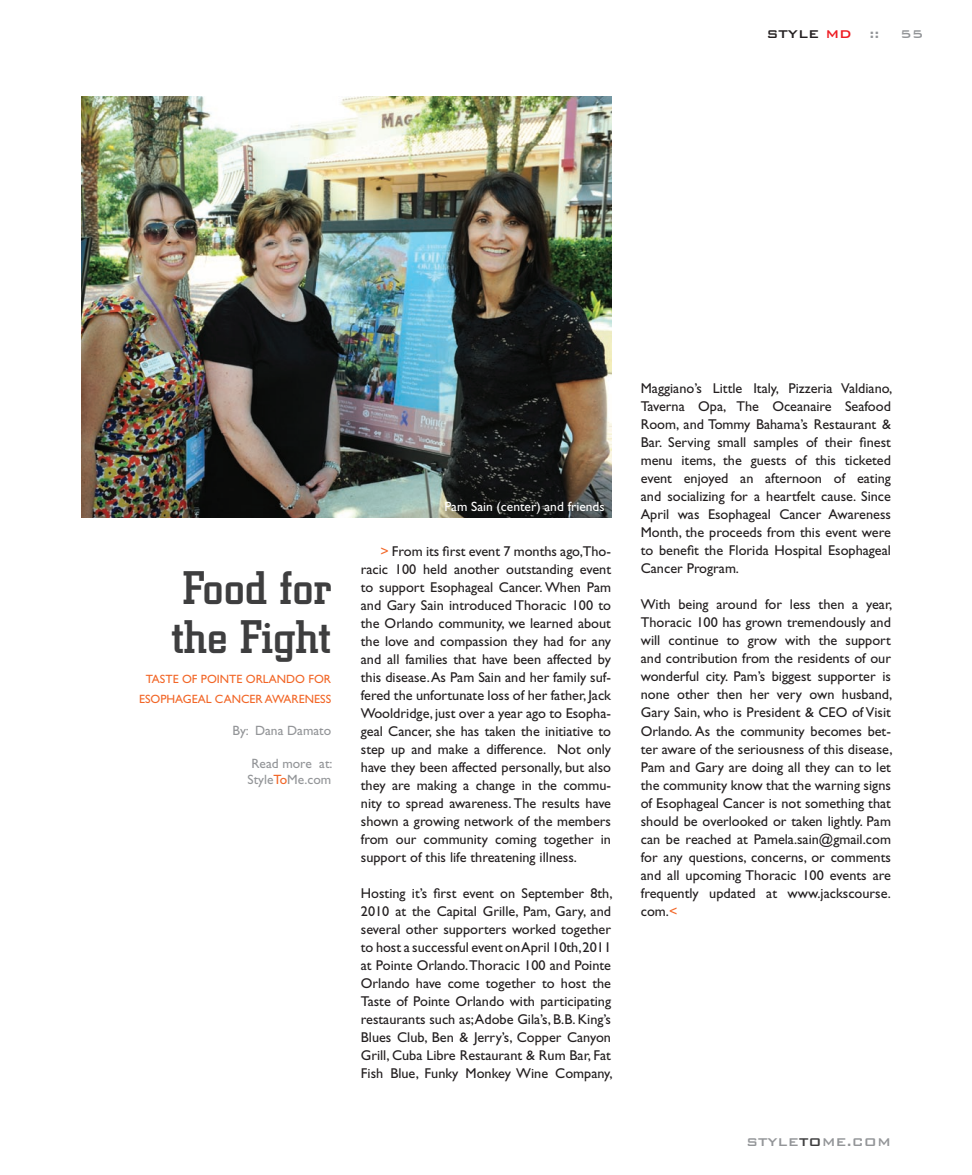
<style>
.page{position:relative;width:972px;height:1175px;background:#fff}
.page>*{position:absolute;margin:0;border:0;box-sizing:border-box;transform-origin:0 0}
.t1{font:500 46.5px "City";color:#3e3e3f}
.t2{font:500 15px "Bank Gothic";color:#939598}
.t3{font:500 15px "Bank Gothic";color:#231f20}
.t4{font:14.25px/18px "Gill Sans";color:#231f20;text-align:justify}
.t5{font:13.5px "Gill Sans";color:#939598}
.t6{font:13.5px "Gill Sans";color:#fff}
.t7{font:12px "Gill Sans";color:#f26627}
.s1{color:#ee1d23}
.s2{color:#939598}
.s3{color:#f26627}
.s4{color:#3e3e3f}
</style>
<div class="page">
<img style="left:81px;top:96px;width:530px;height:422px">
<p class="t3" style="left:766px;top:26px;width:158px">style <span class="s1">md</span> <span class="s2">:: 55</span></p>
<p class="t1" style="left:183px;top:562px;width:150px">Food for</p>
<p class="t1" style="left:171px;top:611px;width:161px">the Fight</p>
<p class="t7" style="left:146px;top:672px;width:14px">Taste</p>
<p class="t7" style="left:182px;top:672px;width:33px">of Pointe</p>
<p class="t7" style="left:246px;top:672px;width:19px">Orlan</p>
<p class="t7" style="left:286px;top:672px;width:31px">do for</p>
<p class="t7" style="left:139px;top:691px;width:15px">Esophageal</p>
<p class="t7" style="left:215px;top:691px;width:18px">Cancer</p>
<p class="t7" style="left:265px;top:691px;width:16px">Awareness</p>
<p class="t5" style="left:232px;top:722px;width:100px">By: Dana Damato</p>
<p class="t5" style="left:251px;top:755px;width:83px">Read more at:</p>
<p class="t5" style="left:248px;top:771px;width:85px">Style<span class="s3">To</span>Me.com</p>
<p class="t6" style="left:444px;top:499px;width:162px">Pam Sain (center) and friends</p>
<p class="t4" style="left:361px;top:542px;width:252px;text-indent:20px"><span class="s3">&gt;</span> From its first event 7 months ago,Tho&shy;racic 100 held another outstanding event to support Esophageal Cancer. When Pam and Gary Sain introduced Thoracic 100 to the Orlando community, we learned about the love and compassion they had for any and all families that have been affected by this disease. As Pam Sain and her family suf&shy;fered the unfortunate loss of her father, Jack Wooldridge, just over a year ago to Esopha&shy;geal Cancer, she has taken the initiative to step up and make a difference. Not only have they been affected personally, but also they are making a change in the commu&shy;nity to spread awareness. The results have shown a growing network of the members from our community coming together in support of this life threatening illness.</p>
<p class="t4" style="left:361px;top:884px;width:253px">Hosting it’s first event on September 8th, 2010 at the Capital Grille, Pam, Gary, and several other supporters worked together to host a successful event on April 10th, 2011 at Pointe Orlando. Thoracic 100 and Pointe Orlando have come together to host the Taste of Pointe Orlando with participating restaurants such as; Adobe Gila’s, B.B. King’s Blues Club, Ben &amp; Jerry’s, Copper Canyon Grill, Cuba Libre Restaurant &amp; Rum Bar, Fat Fish Blue, Funky Monkey Wine Company,</p>
<p class="t4" style="left:641px;top:379px;width:253px">Maggiano’s Little Italy, Pizzeria Valdiano, Taverna Opa, The Oceanaire Seafood Room, and Tommy Bahama’s Restaurant &amp; Bar. Serving small samples of their finest menu items, the guests of this ticketed event enjoyed an afternoon of eating and socializing for a heartfelt cause. Since April was Esophageal Cancer Awareness Month, the proceeds from this event were to benefit the Florida Hospital Esophageal Cancer Program.</p>
<p class="t4" style="left:641px;top:595px;width:253px">With being around for less then a year, Thoracic 100 has grown tremendously and will continue to grow with the support and contribution from the residents of our wonderful city. Pam’s biggest supporter is none other then her very own husband, Gary Sain, who is President &amp; CEO of Visit Orlando. As the community becomes bet&shy;ter aware of the seriousness of this disease, Pam and Gary are doing all they can to let the community know that the warning signs of Esophageal Cancer is not something that should be overlooked or taken lightly. Pam can be reached at Pamela.sain@gmail.com for any questions, concerns, or comments and all upcoming Thoracic 100 events are frequently updated at www.jackscourse. com.<span class="s3">&lt;</span></p>
<p class="t2" style="left:746px;top:1134px;width:146px">style<span class="s4">to</span>me.com</p>
</div>
